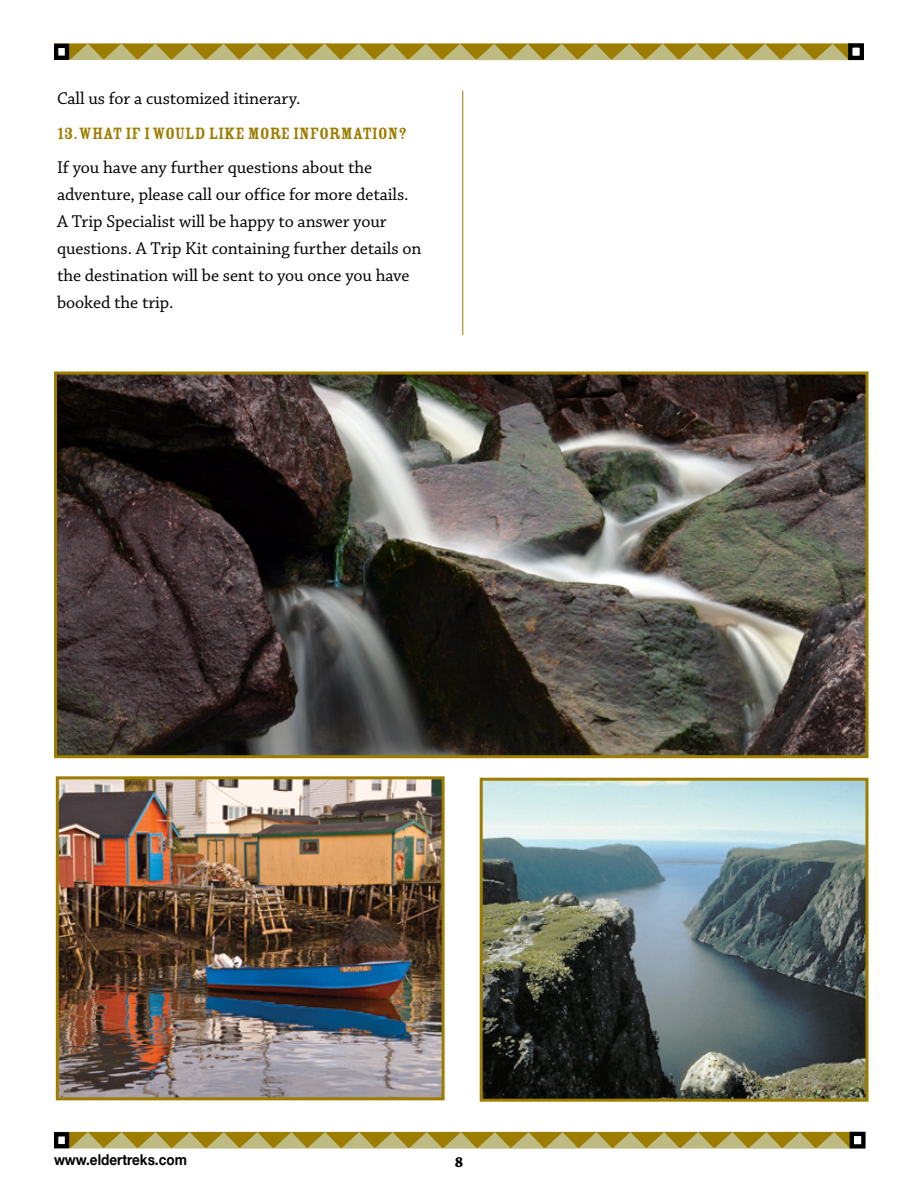
<style>
.page{position:relative;width:918px;height:1188px;background:#fff}
.page>*{position:absolute;margin:0;border:0;box-sizing:border-box;transform-origin:0 0}
.t1{font:18px/27px "Chaparral Pro";letter-spacing:-.005em;color:#000}
.t2{font:18px "Rosewood Std Fill";letter-spacing:-.01em;color:#9d7d00}
.t3{font:700 15px "Helvetica Neue";color:#000;scale:.9 1}
.t4{font:700 15px "Chaparral Pro";color:#000}
</style>
<div class="page">
<svg style="left:70px;top:1132px;width:780px;height:17px"></svg>
<div style="left:54px;top:1132px;width:15px;height:16px;border:4px solid #000"></div>
<div style="left:850px;top:1132px;width:16px;height:17px;border:4px solid #000"></div>
<div style="left:54px;top:43px;width:797px;height:17px;background:#866a00"></div>
<svg style="left:70px;top:44px;width:778px;height:16px"></svg>
<div style="left:56px;top:46px;width:11px;height:12px;background:#fff"></div>
<div style="left:54px;top:44px;width:15px;height:16px;border:4px solid #000"></div>
<div style="left:848px;top:43px;width:16px;height:17px;border:4px solid #000"></div>
<img style="left:60px;top:780px;width:381px;height:316px">
<div style="left:56px;top:776px;width:389px;height:324px;border:3px solid #9d7d00"></div>
<img style="left:58px;top:376px;width:806px;height:378px">
<div style="left:54px;top:372px;width:814px;height:386px;border:3px solid #9d7d00"></div>
<img style="left:484px;top:782px;width:380px;height:316px">
<div style="left:480px;top:778px;width:388px;height:324px;border:3px solid #9d7d00"></div>
<hr style="left:462px;top:91px;width:1px;height:244px;background:#9d7d00">
<p class="t1" style="left:57px;top:86px;width:245px">Call us for a customized itinerary.</p>
<p class="t2" style="left:57px;top:124px;width:352px">13. WHAT IF I WOULD LIKE MORE INFORMATION?</p>
<p class="t1" style="left:57px;top:155px;width:366px">If you have any further questions about the adventure, please call our office for more details.<br>A Trip Specialist will be happy to answer your questions. A Trip Kit containing further details on the destination will be sent to you once you have booked the trip.</p>
<p class="t3" style="left:54px;top:1148px;width:149px">www.eldertreks.com</p>
<p class="t4" style="left:455px;top:1154px;width:10px">8</p>
</div>
